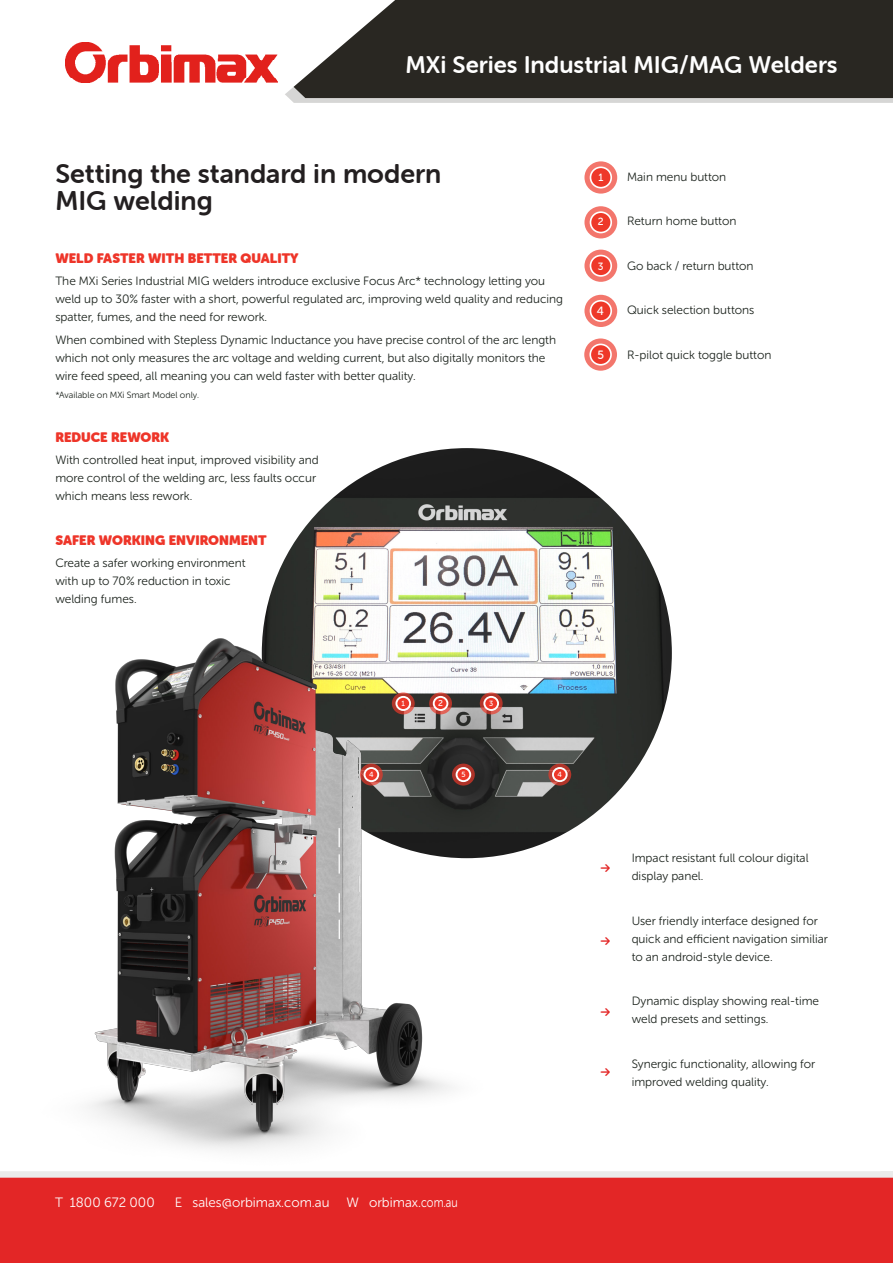
<style>
.page{position:relative;width:893px;height:1263px;background:#fff}
.page>*{position:absolute;margin:0;border:0;box-sizing:border-box;transform-origin:0 0}
.bodyTxt01_blk{font:27px/27px "Museo Sans Rounded 700";color:#231f20}
.t1{font:24px "Museo Sans Rounded 700";color:#fff}
.t2{font:13.5px "Museo Sans Rounded";color:#ee3529}
.t3{font:13.5px "Museo Sans Rounded 300";color:#fff}
.t4{font:12px/18px "Museo Sans Rounded 300";color:#1e251f}
.t5{font:12px "Museo Sans Rounded 500";color:#fff}
.t6{font:10.5px "Museo Sans Rounded 500";color:#fff}
.t7{font:9px "Museo Sans Rounded 300";color:#1e251f}
.t8{font:8.7px "Museo Sans Rounded 500";color:#fff}
.t9{font:7.5px "Museo Sans Rounded 500";color:#fff}
</style>
<div class="page">
<svg style="left:0;top:1171px;width:893px;height:7px;fill:#ebebea"></svg>
<div style="left:0;top:1178px;width:893px;height:85px;background:#e32626"></div>
<svg style="left:410px;top:98px;width:483px;height:5px;fill:#d6d6d5"></svg>
<div style="left:410px;top:0;width:483px;height:98px;background:#292722"></div>
<svg style="left:78px;top:0;width:332px;height:103px"></svg>
<img style="left:65px;top:43px;width:212px;height:39px">
<img style="left:262px;top:448px;width:410px;height:410px;border-radius:205px">
<img style="left:88px;top:615px;width:584px;height:535px">
<svg style="left:584px;top:161px;width:33px;height:33px"></svg>
<div style="left:590px;top:167px;width:21px;height:21px;background:#ee3829;border-radius:50%"></div>
<div style="left:590px;top:166px;width:22px;height:22px;border:2px solid #fff;border-radius:50%"></div>
<svg style="left:584px;top:295px;width:33px;height:32px"></svg>
<div style="left:590px;top:301px;width:21px;height:20px;background:#ee3829;border-radius:50%"></div>
<div style="left:590px;top:300px;width:22px;height:22px;border:2px solid #fff;border-radius:50%"></div>
<svg style="left:584px;top:206px;width:33px;height:32px"></svg>
<div style="left:590px;top:212px;width:21px;height:21px;background:#ee3829;border-radius:50%"></div>
<div style="left:590px;top:211px;width:22px;height:22px;border:2px solid #fff;border-radius:50%"></div>
<svg style="left:584px;top:338px;width:33px;height:33px"></svg>
<div style="left:590px;top:344px;width:21px;height:21px;background:#ee3829;border-radius:50%"></div>
<div style="left:589px;top:344px;width:23px;height:22px;border:2px solid #fff;border-radius:50%"></div>
<svg style="left:584px;top:250px;width:33px;height:32px"></svg>
<div style="left:590px;top:256px;width:21px;height:20px;background:#ee3829;border-radius:50%"></div>
<div style="left:590px;top:255px;width:22px;height:22px;border:2px solid #fff;border-radius:50%"></div>
<svg style="left:480px;top:692px;width:23px;height:22px"></svg>
<div style="left:484px;top:697px;width:14px;height:13px;background:#ee3829;border-radius:50%"></div>
<div style="left:483px;top:696px;width:16px;height:15px;border:2px solid #fff;border-radius:50%"></div>
<svg style="left:548px;top:764px;width:23px;height:21px"></svg>
<div style="left:553px;top:768px;width:14px;height:13px;background:#ee3829;border-radius:50%"></div>
<div style="left:552px;top:767px;width:16px;height:15px;border:2px solid #fff;border-radius:50%"></div>
<svg style="left:360px;top:764px;width:23px;height:21px"></svg>
<div style="left:364px;top:768px;width:14px;height:13px;background:#ee3829;border-radius:50%"></div>
<div style="left:364px;top:767px;width:15px;height:15px;border:2px solid #fff;border-radius:50%"></div>
<svg style="left:452px;top:764px;width:23px;height:21px"></svg>
<div style="left:457px;top:768px;width:13px;height:13px;background:#ee3829;border-radius:50%"></div>
<div style="left:456px;top:767px;width:15px;height:15px;border:2px solid #fff;border-radius:50%"></div>
<svg style="left:429px;top:692px;width:23px;height:22px"></svg>
<div style="left:434px;top:697px;width:13px;height:13px;background:#ee3829;border-radius:50%"></div>
<div style="left:433px;top:696px;width:15px;height:15px;border:2px solid #fff;border-radius:50%"></div>
<svg style="left:392px;top:692px;width:23px;height:22px"></svg>
<div style="left:396px;top:697px;width:14px;height:13px;background:#ee3829;border-radius:50%"></div>
<div style="left:395px;top:696px;width:16px;height:15px;border:2px solid #fff;border-radius:50%"></div>
<svg style="left:601px;top:863px;width:9px;height:8px"></svg>
<svg style="left:601px;top:937px;width:9px;height:8px"></svg>
<svg style="left:601px;top:1008px;width:9px;height:8px"></svg>
<svg style="left:601px;top:1068px;width:9px;height:8px"></svg>
<p class="t1" style="left:405px;top:52px;width:434px">MXi Series Industrial MIG/MAG Welders</p>
<p class="bodyTxt01_blk" style="left:55px;top:160px;width:387px">Setting the standard in modern<br>MIG welding</p>
<p class="t2" style="left:55px;top:251px;width:245px">WELD FASTER WITH BETTER QUALITY</p>
<p class="t4" style="left:55px;top:272px;width:509px">The MXi Series Industrial MIG welders introduce exclusive Focus Arc* technology letting you weld up to 30% faster with a short, powerful regulated arc, improving weld quality and reducing spatter, fumes, and the need for rework.</p>
<p class="t4" style="left:55px;top:331px;width:502px">When combined with Stepless Dynamic Inductance you have precise control of the arc length which not only measures the arc voltage and welding current, but also digitally monitors the wire feed speed, all meaning you can weld faster with better quality.</p>
<p class="t7" style="left:55px;top:390px;width:145px">*Available on MXi Smart Model only.</p>
<p class="t2" style="left:55px;top:430px;width:116px">REDUCE REWORK</p>
<p class="t4" style="left:55px;top:451px;width:265px">With controlled heat input, improved visibility and more control of the welding arc, less faults occur which means less rework.</p>
<p class="t2" style="left:55px;top:532px;width:213px">SAFER WORKING ENVIRONMENT</p>
<p class="t4" style="left:55px;top:554px;width:192px">Create a safer working environment with up to 70% reduction in toxic welding fumes.</p>
<h3 class="t6" style="left:598px;top:171px;width:6px">1</h3>
<h3 class="t6" style="left:598px;top:216px;width:7px">2</h3>
<h3 class="t6" style="left:598px;top:260px;width:7px">3</h3>
<h3 class="t5" style="left:597px;top:305px;width:9px">4</h3>
<h3 class="t5" style="left:597px;top:348px;width:8px">5</h3>
<p class="t4" style="left:627px;top:168px;width:101px">Main menu button</p>
<p class="t4" style="left:627px;top:212px;width:111px">Return home button</p>
<p class="t4" style="left:627px;top:257px;width:128px">Go back / return button</p>
<p class="t4" style="left:627px;top:301px;width:129px">Quick selection buttons</p>
<p class="t4" style="left:627px;top:346px;width:146px">R-pilot quick toggle button</p>
<h3 class="t9" style="left:402px;top:699px;width:5px">1</h3>
<h3 class="t8" style="left:438px;top:699px;width:6px">2</h3>
<h3 class="t9" style="left:489px;top:699px;width:6px">3</h3>
<h3 class="t9" style="left:369px;top:770px;width:6px">4</h3>
<h3 class="t9" style="left:461px;top:770px;width:6px">5</h3>
<h3 class="t9" style="left:558px;top:770px;width:6px">4</h3>
<p class="t4" style="left:632px;top:849px;width:178px">Impact resistant full colour digital display panel.</p>
<p class="t4" style="left:632px;top:912px;width:198px">User friendly interface designed for quick and efficient navigation similiar to an android-style device.</p>
<p class="t4" style="left:632px;top:992px;width:189px">Dynamic display showing real-time weld presets and settings.</p>
<p class="t4" style="left:632px;top:1055px;width:185px">Synergic functionality, allowing for improved welding quality.</p>
<p class="t3" style="left:55px;top:1195px;width:101px">T 1800 672 000</p>
<p class="t3" style="left:175px;top:1195px;width:284px">E sales@orbimax.com.au W orbimax.com.au</p>
</div>
